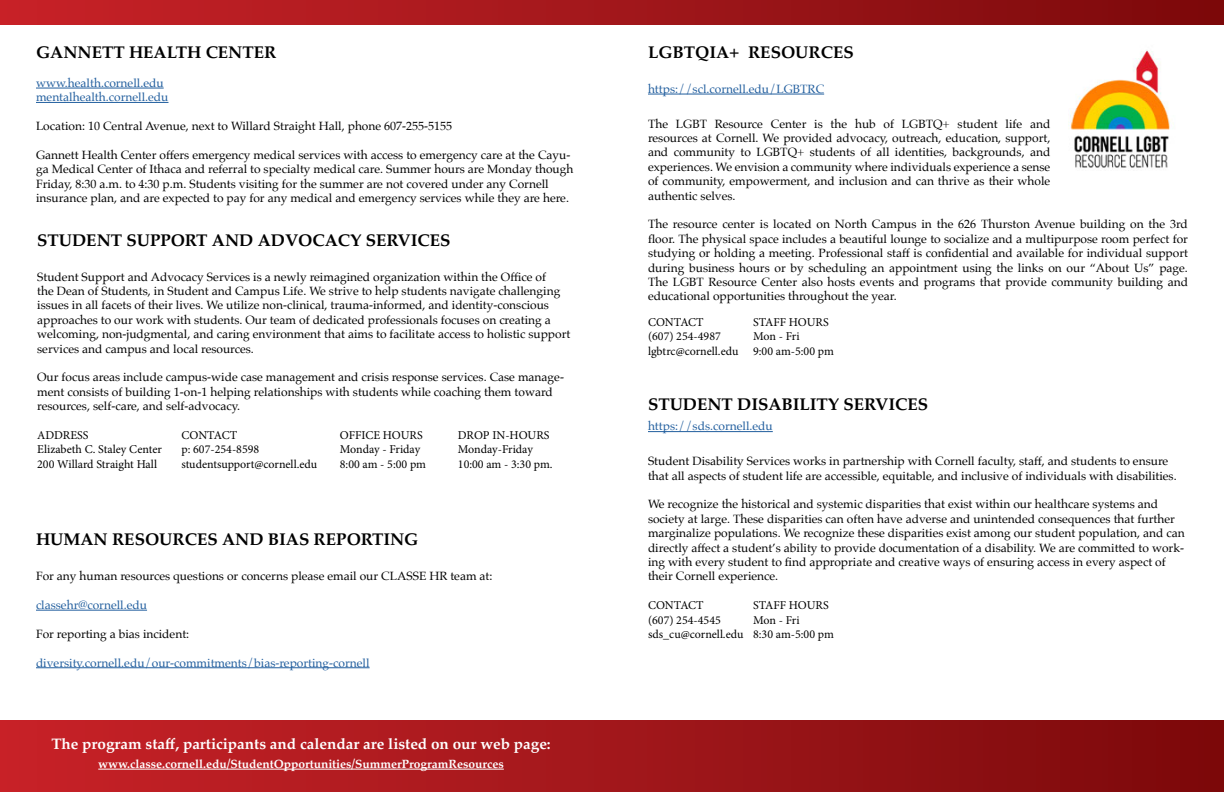
<style>
.page{position:relative;width:1224px;height:792px;background:#fff}
.page>*{position:absolute;margin:0;border:0;box-sizing:border-box;transform-origin:0 0}
.t1{font:700 17px "Palatino";color:#000}
.t2{font:700 15.3px "Palatino";color:#fff}
.t3{font:12px/14.4px "Palatino";color:#000}
.t4{font:12px/14.4px "Minion Pro";color:#000}
.t5{font:12px/14.4px "Palatino";color:#215e9e}
.t6{font:700 12px "Palatino";color:#fff}
</style>
<div class="page">
<div style="left:0;top:720px;width:1224px;height:72px;background:linear-gradient(to right,#c9252b,#7b090b)"></div>
<div style="left:0;top:0;width:1224px;height:25px;background:linear-gradient(to right,#c82329,#7c0a0b)"></div>
<hr style="left:648px;top:94px;width:176px;height:1px;background:#215e9e">
<hr style="left:36px;top:610px;width:111px;height:1px;background:#215e9e">
<hr style="left:36px;top:667px;width:334px;height:1px;background:#215e9e">
<hr style="left:648px;top:431px;width:125px;height:1px;background:#215e9e">
<hr style="left:36px;top:88px;width:128px;height:1px;background:#215e9e">
<hr style="left:36px;top:102px;width:133px;height:1px;background:#215e9e">
<img style="left:1068px;top:50px;width:102px;height:118px">
<hr style="left:98px;top:769px;width:406px;height:1px;background:#fff">
<h1 class="t1" style="left:36px;top:38px;width:242px">GANNETT HEALTH CENTER</h1>
<p class="t5" style="left:36px;top:75px;width:134px">www.health.cornell.edu mentalhealth.cornell.edu</p>
<p class="t3" style="left:36px;top:119px;width:418px">Location: 10 Central Avenue, next to Willard Straight Hall, phone 607-255-5155</p>
<p class="t3" style="left:36px;top:147px;width:539px">Gannett Health Center offers emergency medical services with access to emergency care at the Cayu&shy;ga Medical Center of Ithaca and referral to specialty medical care. Summer hours are Monday though Friday, 8:30 a.m. to 4:30 p.m. Students visiting for the summer are not covered under any Cornell insurance plan, and are expected to pay for any medical and emergency services while they are here.</p>
<h1 class="t1" style="left:37px;top:226px;width:415px">STUDENT SUPPORT AND ADVOCACY SERVICES</h1>
<p class="t3" style="left:37px;top:269px;width:535px">Student Support and Advocacy Services is a newly reimagined organization within the Office of<br>the Dean of Students, in Student and Campus Life. We strive to help students navigate challenging issues in all facets of their lives. We utilize non-clinical, trauma-informed, and identity-conscious approaches to our work with students. Our team of dedicated professionals focuses on creating a welcoming, non-judgmental, and caring environment that aims to facilitate access to holistic support services and campus and local resources.</p>
<p class="t3" style="left:37px;top:370px;width:528px">Our focus areas include campus-wide case management and crisis response services. Case manage&shy;ment consists of building 1-on-1 helping relationships with students while coaching them toward resources, self-care, and self-advocacy.</p>
<p class="t4" style="left:37px;top:428px;width:126px">ADDRESS<br>Elizabeth C. Staley Center<br>200 Willard Straight Hall</p>
<p class="t4" style="left:181px;top:428px;width:137px">CONTACT<br>p: 607-254-8598 studentsupport@cornell.edu</p>
<p class="t4" style="left:340px;top:428px;width:88px">OFFICE HOURS<br>Monday - Friday<br>8:00 am - 5:00 pm</p>
<p class="t4" style="left:458px;top:428px;width:96px">DROP IN-HOURS<br>Monday-Friday<br>10:00 am - 3:30 pm.</p>
<h1 class="t1" style="left:36px;top:525px;width:384px">HUMAN RESOURCES AND BIAS REPORTING</h1>
<p class="t3" style="left:36px;top:569px;width:458px">For any human resources questions or concerns please email our CLASSE HR team at:</p>
<p class="t5" style="left:36px;top:598px;width:113px">classehr@cornell.edu</p>
<p class="t3" style="left:36px;top:626px;width:155px">For reporting a bias incident:</p>
<p class="t5" style="left:36px;top:655px;width:335px">diversity.cornell.edu/our-commitments/bias-reporting-cornell</p>
<p class="t2" style="left:51px;top:730px;width:501px">The program staff, participants and calendar are listed on our web page:</p>
<p class="t6" style="left:98px;top:754px;width:407px">www.classe.cornell.edu/StudentOpportunities/SummerProgramResources</p>
<h1 class="t1" style="left:648px;top:38px;width:207px">LGBTQIA+ RESOURCES</h1>
<p class="t5" style="left:648px;top:81px;width:178px">https://scl.cornell.edu/LGBTRC</p>
<p class="t3" style="left:648px;top:116px;width:404px;text-align:justify">The LGBT Resource Center is the hub of LGBTQ+ student life and resources at Cornell. We provided advocacy, outreach, education, support, and community to LGBTQ+ students of all identities, backgrounds, and experiences. We envision a community where individuals experience a sense of community, empowerment, and inclusion and can thrive as their whole authentic selves.</p>
<p class="t3" style="left:648px;top:217px;width:542px;text-align:justify">The resource center is located on North Campus in the 626 Thurston Avenue building on the 3rd floor. The physical space includes a beautiful lounge to socialize and a multipurpose room perfect for studying or holding a meeting. Professional staff is confidential and available for individual support during business hours or by scheduling an appointment using the links on our “About Us” page.<br>The LGBT Resource Center also hosts events and programs that provide community building and educational opportunities throughout the year.</p>
<p class="t4" style="left:648px;top:315px;width:92px">CONTACT<br>(607) 254-4987 lgbtrc@cornell.edu</p>
<p class="t4" style="left:753px;top:315px;width:82px">STAFF HOURS<br>Mon - Fri<br>9:00 am-5:00 pm</p>
<h1 class="t1" style="left:648px;top:390px;width:282px">STUDENT DISABILITY SERVICES</h1>
<p class="t5" style="left:648px;top:419px;width:126px">https://sds.cornell.edu</p>
<p class="t3" style="left:648px;top:454px;width:530px">Student Disability Services works in partnership with Cornell faculty, staff, and students to ensure that all aspects of student life are accessible, equitable, and inclusive of individuals with disabilities.</p>
<p class="t3" style="left:648px;top:497px;width:538px">We recognize the historical and systemic disparities that exist within our healthcare systems and society at large. These disparities can often have adverse and unintended consequences that further marginalize populations. We recognize these disparities exist among our student population, and can directly affect a student’s ability to provide documentation of a disability. We are committed to work&shy;ing with every student to find appropriate and creative ways of ensuring access in every aspect of their Cornell experience.</p>
<p class="t4" style="left:648px;top:598px;width:97px">CONTACT<br>(607) 254-4545 sds_cu@cornell.edu</p>
<p class="t4" style="left:753px;top:598px;width:82px">STAFF HOURS<br>Mon - Fri<br>8:30 am-5:00 pm</p>
</div>
